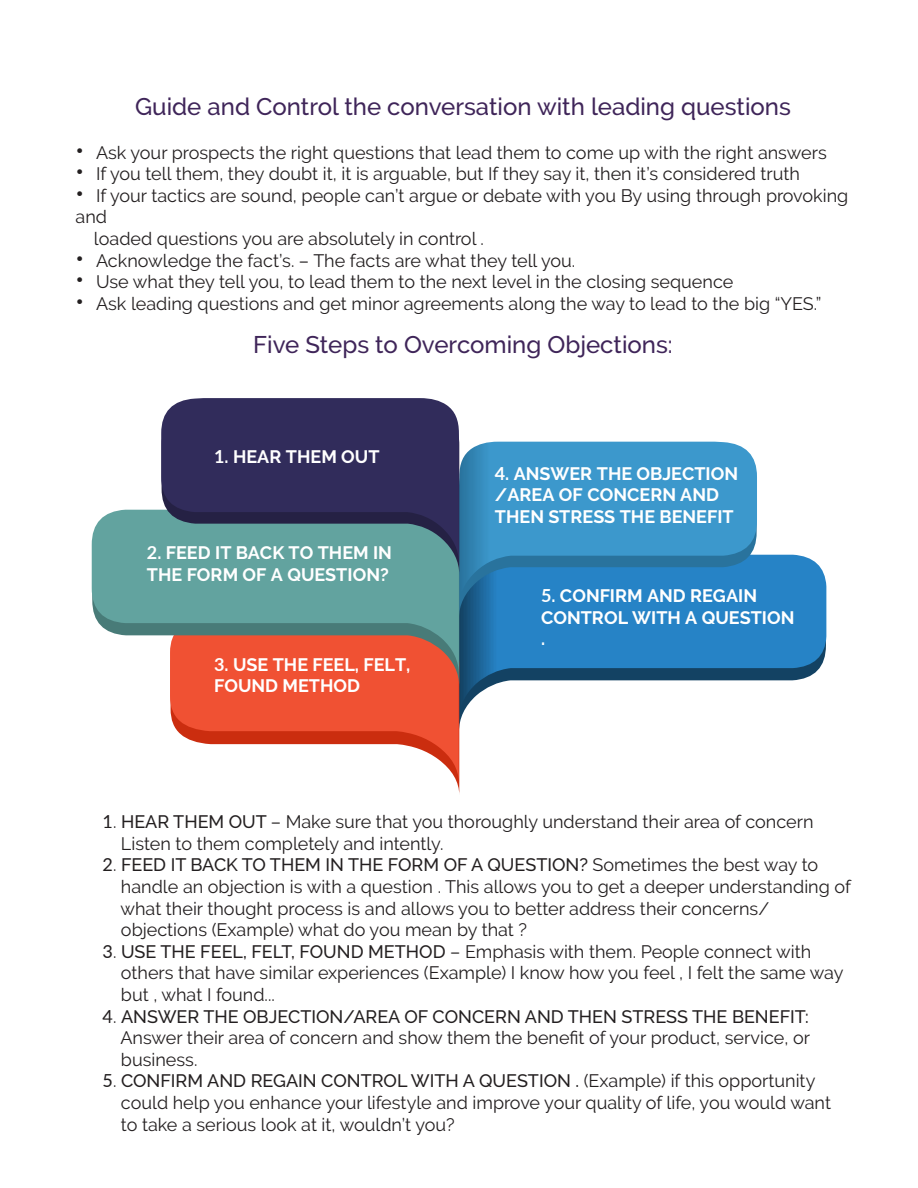
<style>
.page{position:relative;width:918px;height:1188px;background:#fff}
.page>*{position:absolute;margin:0;border:0;box-sizing:border-box;transform-origin:0 0}
.t1{font:500 24px "Raleway";color:#3f2559}
.t2{font:18px/21.6px "Raleway";color:#231f20}
.t3{font:700 18px/21.5px "Raleway";color:#fff}
.s1{font-weight:600;font-size:24px}
.s2{font-family:"Lato"}
.s3{font-weight:500}
</style>
<div class="page">
<svg style="left:459px;top:555px;width:367px;height:165px"></svg>
<svg style="left:459px;top:607px;width:298px;height:12px;background:#247ebf"></svg>
<svg style="left:459px;top:442px;width:298px;height:165px;background:#368fc4"></svg>
<svg style="left:170px;top:687px;width:289px;height:96px;fill:#f05133"></svg>
<div style="left:170px;top:675px;width:289px;height:12px;background:#f05133"></div>
<svg style="left:92px;top:510px;width:367px;height:165px;background:#919186"></svg>
<div style="left:162px;top:564px;width:297px;height:11px;background:#62a39f"></div>
<svg style="left:161px;top:398px;width:298px;height:166px;background:#3e496b"></svg>
<p class="t1" style="left:135px;top:93px;width:657px">Guide and Control the conversation with leading questions</p>
<p class="t2" style="left:76px;top:141px;width:753px"><span class="s1">•</span> Ask your prospects the right questions that lead them to come up with the right answers</p>
<p class="t2" style="left:76px;top:163px;width:726px"><span class="s1">•</span> If you tell them, they doubt it, it is arguable, but If they say it, then it’s considered truth</p>
<p class="t2" style="left:76px;top:185px;width:774px"><span class="s1">•</span> If your tactics are sound, people can’t argue or debate with you By using through provoking</p>
<p class="t2" style="left:76px;top:206px;width:33px">and</p>
<p class="t2" style="left:94px;top:228px;width:392px">loaded questions you are absolutely in control .</p>
<p class="t2" style="left:76px;top:249px;width:501px"><span class="s1">•</span> Acknowledge the fact’s. – The facts are what they tell you.</p>
<p class="t2" style="left:76px;top:271px;width:659px"><span class="s1">•</span> Use what they tell you, to lead them to the next level in the closing sequence</p>
<p class="t2" style="left:76px;top:293px;width:747px"><span class="s1">•</span> Ask leading questions and get minor agreements along the way to lead to the big “YES.”</p>
<p class="t1" style="left:253px;top:331px;width:421px">Five Steps to Overcoming Objections:</p>
<p class="t3" style="left:214px;top:446px;width:167px"><span class="s2">1</span>. HEAR THEM OUT</p>
<p class="t3" style="left:147px;top:542px;width:247px"><span class="s2">2</span>. FEED IT BACK TO THEM IN<br>THE FORM OF A QUESTION?</p>
<p class="t3" style="left:214px;top:654px;width:198px"><span class="s2">3</span>. USE THE FEEL, FELT,<br>FOUND METHOD</p>
<p class="t3" style="left:495px;top:463px;width:245px"><span class="s2">4</span>. ANSWER THE OBJECTION /AREA OF CONCERN AND<br>THEN STRESS THE BENEFIT</p>
<p class="t3" style="left:541px;top:585px;width:255px"><span class="s2">5</span>. CONFIRM AND REGAIN<br>CONTROL WITH A QUESTION .</p>
<p class="t2" style="left:121px;top:811px;width:694px;text-indent:-18px"><span class="s2">1</span>. <span class="s3">HEAR THEM OUT</span> – Make sure that you thoroughly understand their area of concern<br>Listen to them completely and intently.</p>
<p class="t2" style="left:120px;top:854px;width:732px;text-indent:-18px"><span class="s2">2</span>. <span class="s3">FEED IT BACK TO THEM IN THE FORM OF A QUESTION?</span> Sometimes the best way to handle an objection is with a question . This allows you to get a deeper understanding of what their thought process is and allows you to better address their concerns/ objections (Example) what do you mean by that ?</p>
<p class="t2" style="left:121px;top:941px;width:724px;text-indent:-18px"><span class="s2">3</span>. <span class="s3">USE THE FEEL, FELT, FOUND METHOD</span> – Emphasis with them. People connect with others that have similar experiences (Example) I know how you feel , I felt the same way but , what I found...</p>
<p class="t2" style="left:120px;top:1005px;width:691px;text-align:justify;text-indent:-18px"><span class="s2">4</span>. <span class="s3">ANSWER THE OBJECTION/AREA OF CONCERN AND THEN STRESS THE BENEFIT:<br></span>Answer their area of concern and show them the benefit of your product, service, or business.</p>
<p class="t2" style="left:121px;top:1070px;width:712px;text-indent:-18px"><span class="s2">5</span>. <span class="s3">CONFIRM AND REGAIN CONTROL WITH A QUESTION .</span> (Example) if this opportunity could help you enhance your lifestyle and improve your quality of life, you would want to take a serious look at it, wouldn’t you?</p>
</div>
